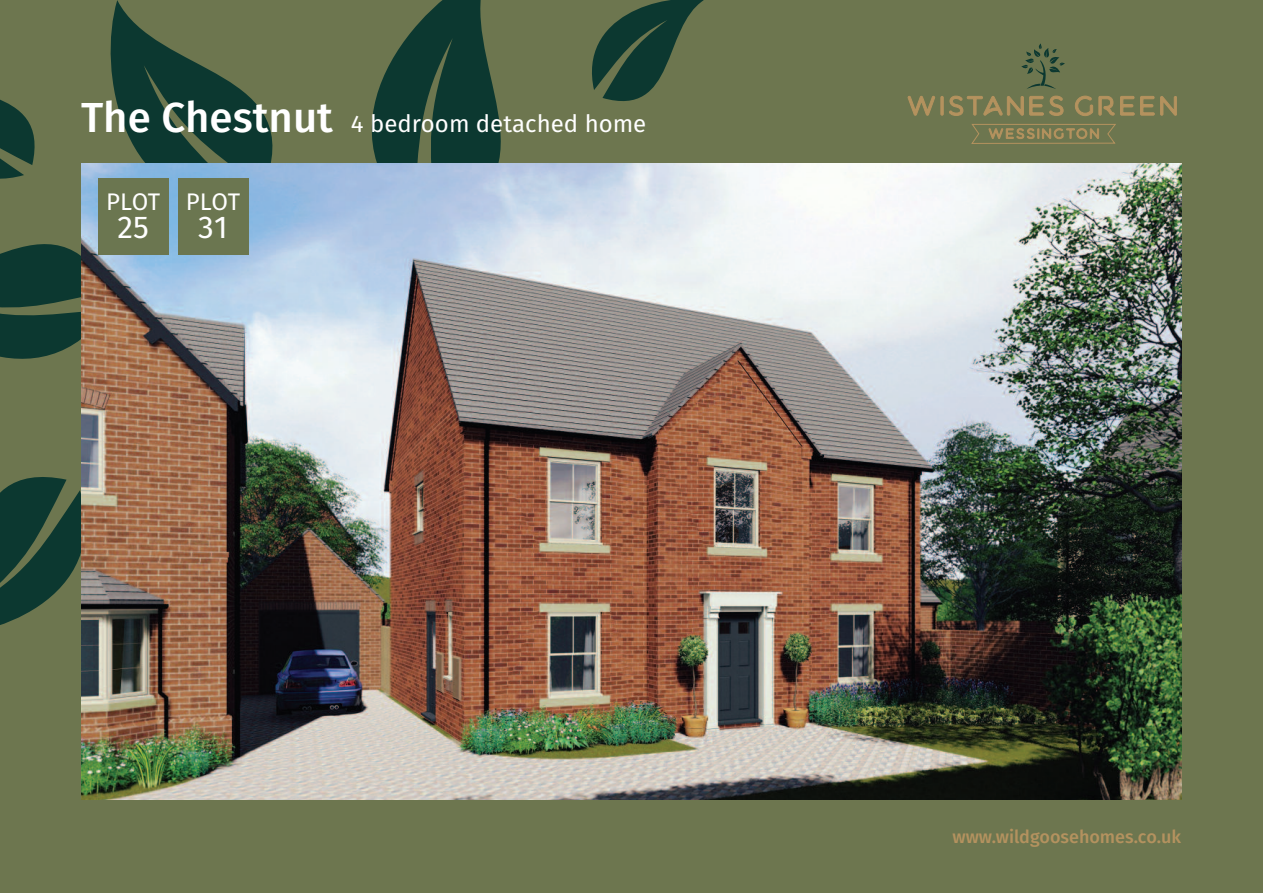
<style>
.page{position:relative;width:1263px;height:893px;background:#6d764f}
.page>*{position:absolute;margin:0;border:0;box-sizing:border-box;transform-origin:0 0}
.t1{font:31.5px "Fira Sans";color:#fff}
.t2{font:24px "Fira Sans";color:#fff}
.t3{font:500 18px "Fira Sans";color:#b4925f}
.s1{font-weight:500;font-size:42px}
</style>
<div class="page">
<svg style="left:313px;top:0;width:255px;height:164px"></svg>
<svg style="left:109px;top:0;width:204px;height:164px"></svg>
<svg style="left:0;top:477px;width:81px;height:148px"></svg>
<svg style="left:0;top:99px;width:109px;height:260px"></svg>
<svg style="left:592px;top:0;width:112px;height:101px"></svg>
<img style="left:81px;top:164px;width:1100px;height:636px">
<div style="left:98px;top:179px;width:71px;height:76px;background:#6b7650"></div>
<div style="left:178px;top:179px;width:70px;height:76px;background:#6b7650"></div>
<svg style="left:971px;top:124px;width:145px;height:20px"></svg>
<svg style="left:1021px;top:43px;width:44px;height:46px"></svg>
<svg style="left:908px;top:95px;width:27px;height:21px"></svg>
<div style="left:940px;top:96px;width:3px;height:19px;border:1px solid #b4925e"></div>
<svg style="left:949px;top:95px;width:115px;height:21px"></svg>
<svg style="left:1075px;top:96px;width:102px;height:20px"></svg>
<p class="t2" style="left:81px;top:115px;width:567px"><span class="s1">The Chestnut</span> 4 bedroom detached home</p>
<p class="t2" style="left:106px;top:192px;width:56px">PLOT</p>
<h1 class="t1" style="left:117px;top:215px;width:33px">25</h1>
<p class="t2" style="left:186px;top:192px;width:56px">PLOT</p>
<h1 class="t1" style="left:198px;top:215px;width:31px">31</h1>
<p class="t3" style="left:952px;top:829px;width:230px">www.wildgoosehomes.co.uk</p>
</div>
